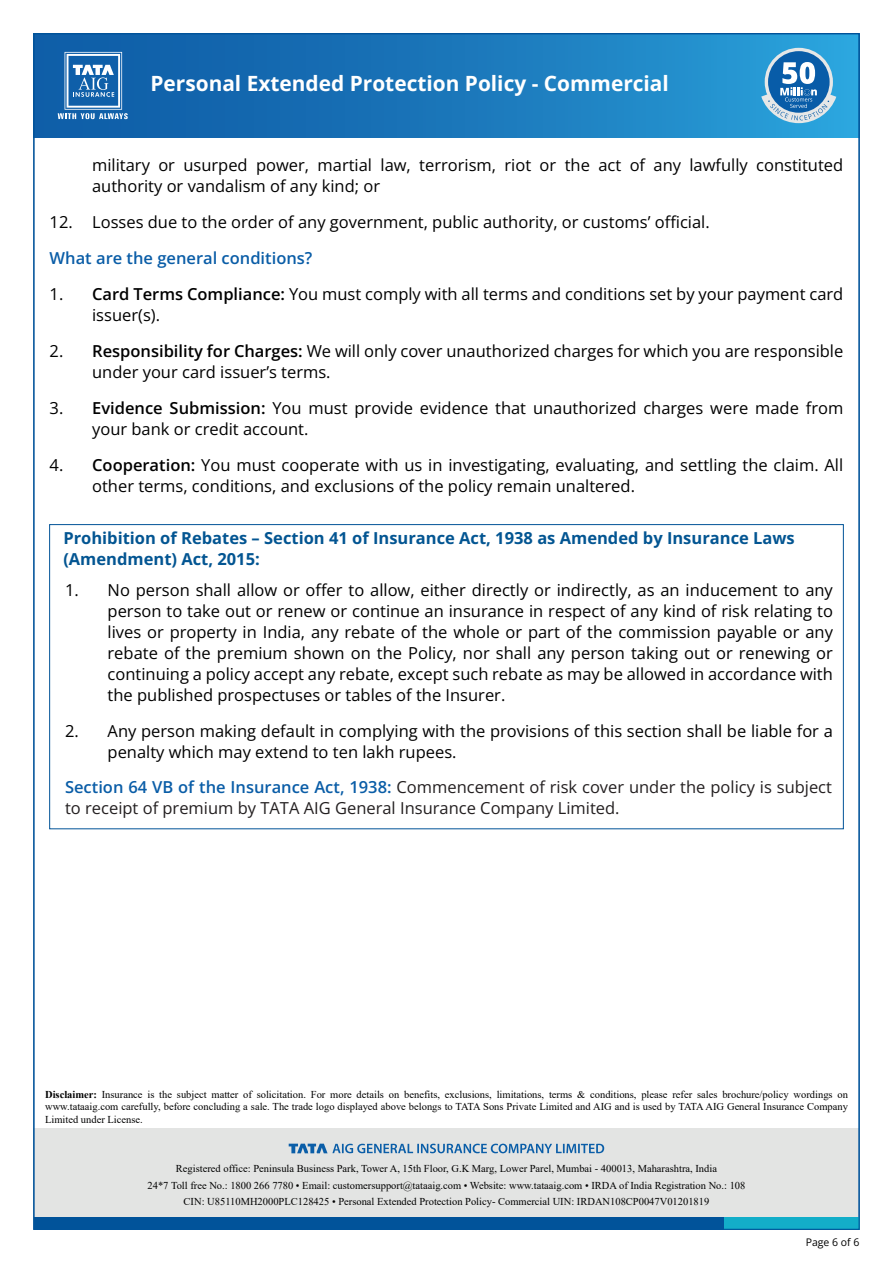
<style>
.page{position:relative;width:893px;height:1263px;background:#fff}
.page>*{position:absolute;margin:0;border:0;box-sizing:border-box;transform-origin:0 0}
.t1{font:700 21px "Open Sans";color:#fff}
.t2{font:16.5px/21px "Open Sans";color:#010101}
.t3{font:16.5px/21px "Open Sans";color:#231f20}
.t4{font:700 16.5px/21px "Open Sans";color:#035592}
.t5{font:600 16.5px "Open Sans";color:#0a5da7}
.t6{font:10.5px/16.5px "Times New Roman";color:#010101;text-align:center}
.t7{font:10.5px "Open Sans";color:#010101}
.s1{font-weight:600}
.s2{font-weight:600;color:#0a5da7}
.s3{font-weight:700}
</style>
<div class="page">
<div style="left:34px;top:1128px;width:825px;height:92px;background:#e3e4e3"></div>
<svg style="left:289px;top:1144px;width:315px;height:9px"></svg>
<div style="left:34px;top:34px;width:825px;height:103px;background:linear-gradient(to right,#0c55a1,#2aa0d9)"></div>
<svg style="left:58px;top:52px;width:70px;height:67px;background:#4d88bf"></svg>
<div style="left:34px;top:1217px;width:697px;height:12px;background:#01539a"></div>
<div style="left:724px;top:1217px;width:135px;height:12px;background:#13aec9"></div>
<svg style="left:765px;top:48px;width:68px;height:68px"></svg>
<div style="left:768px;top:51px;width:62px;height:62px;background:#085ca8;border-radius:50%"></div>
<svg style="left:761px;top:62px;width:75px;height:61px"></svg>
<p class="t1" style="left:150px;top:68px;width:520px">Personal Extended Protection Policy - Commercial</p>
<p class="t2" style="left:92px;top:154px;width:753px">military or usurped power, martial law, terrorism, riot or the act of any lawfully constituted authority or vandalism of any kind; or</p>
<p class="t2" style="left:50px;top:211px;width:662px">12. Losses due to the order of any government, public authority, or customs’ official.</p>
<p class="t5" style="left:50px;top:247px;width:264px">What are the general conditions?</p>
<p class="t2" style="left:92px;top:283px;width:753px;text-indent:-43px">1. <span class="s1">Card Terms Compliance:</span> You must comply with all terms and conditions set by your payment card issuer(s).</p>
<p class="t2" style="left:92px;top:340px;width:753px;text-indent:-43px">2. <span class="s1">Responsibility for Charges:</span> We will only cover unauthorized charges for which you are responsible under your card issuer’s terms.</p>
<p class="t2" style="left:92px;top:397px;width:753px;text-indent:-43px">3. <span class="s1">Evidence Submission:</span> You must provide evidence that unauthorized charges were made from your bank or credit account.</p>
<p class="t2" style="left:92px;top:454px;width:753px;text-indent:-43px">4. <span class="s1">Cooperation:</span> You must cooperate with us in investigating, evaluating, and settling the claim. All other terms, conditions, and exclusions of the policy remain unaltered.</p>
<p class="t4" style="left:63px;top:527px;width:733px">Prohibition of Rebates – Section 41 of Insurance Act, 1938 as Amended by Insurance Laws (Amendment) Act, 2015:</p>
<p class="t2" style="left:108px;top:579px;width:727px;text-align:justify;text-indent:-43px">1. No person shall allow or offer to allow, either directly or indirectly, as an inducement to any person to take out or renew or continue an insurance in respect of any kind of risk relating to lives or property in India, any rebate of the whole or part of the commission payable or any rebate of the premium shown on the Policy, nor shall any person taking out or renewing or continuing a policy accept any rebate, except such rebate as may be allowed in accordance with the published prospectuses or tables of the Insurer.</p>
<p class="t2" style="left:108px;top:720px;width:727px;text-indent:-43px">2. Any person making default in complying with the provisions of this section shall be liable for a penalty which may extend to ten lakh rupees.</p>
<p class="t3" style="left:65px;top:776px;width:768px"><span class="s2">Section 64 VB of the Insurance Act, 1938:</span> Commencement of risk cover under the policy is subject to receipt of premium by TATA AIG General Insurance Company Limited.</p>
<p class="t6" style="left:45px;top:1087px;width:804px;line-height:12.6px;text-align:justify"><span class="s3">Disclaimer:</span> Insurance is the subject matter of solicitation. For more details on benefits, exclusions, limitations, terms &amp; conditions, please refer sales brochure/policy wordings on www.tataaig.com carefully, before concluding a sale. The trade logo displayed above belongs to TATA Sons Private Limited and AIG and is used by TATA AIG General Insurance Company Limited under License.</p>
<p class="t6" style="left:148px;top:1160px;width:599px">Registered office: Peninsula Business Park, Tower A, 15th Floor, G.K Marg, Lower Parel, Mumbai - 400013, Maharashtra, India<br>24*7 Toll free No.: 1800 266 7780 • Email: customersupport@tataaig.com • Website: www.tataaig.com • IRDA of India Registration No.: 108<br>CIN: U85110MH2000PLC128425 • Personal Extended Protection Policy- Commercial UIN: IRDAN108CP0047V01201819</p>
<p class="t7" style="left:806px;top:1234px;width:55px">Page 6 of 6</p>
</div>
